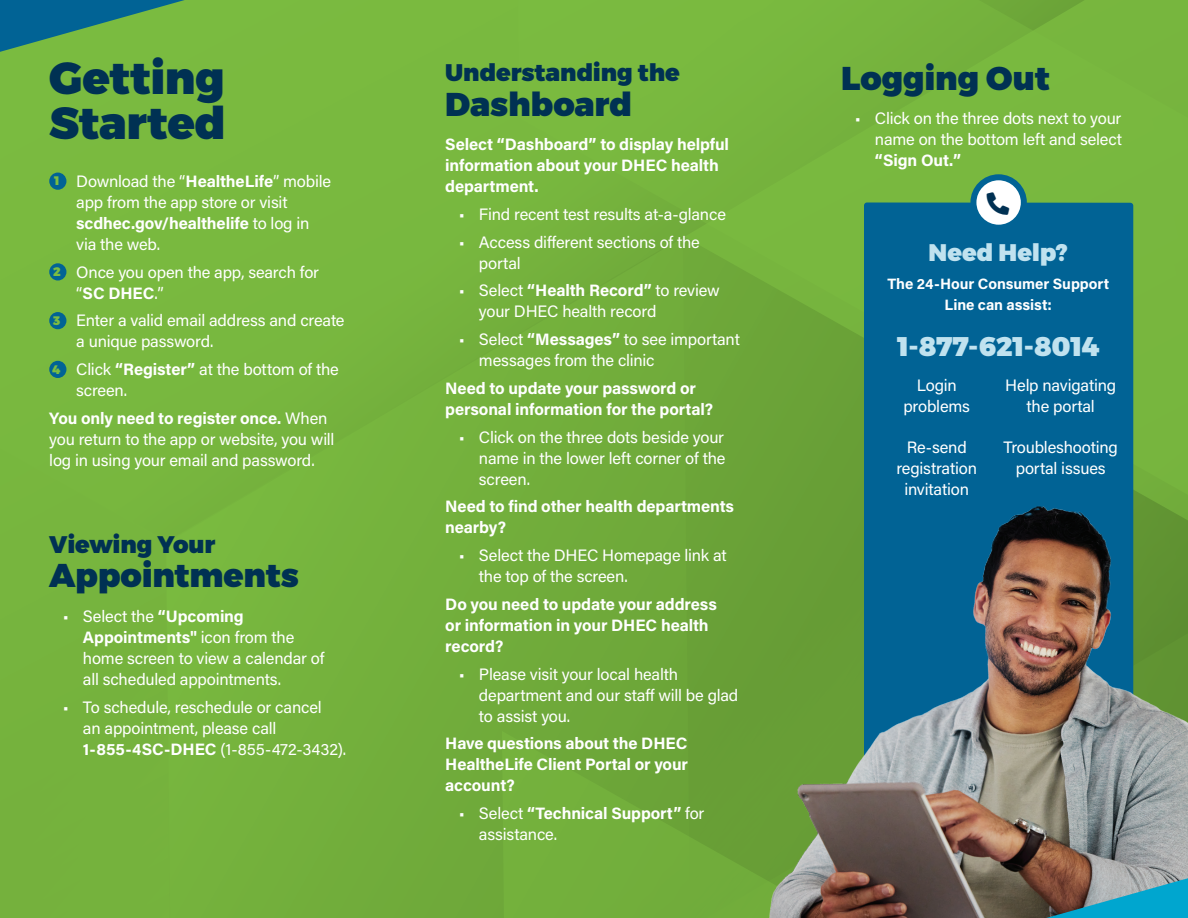
<style>
.page{position:relative;width:1188px;height:918px;background:#fff}
.page>*{position:absolute;margin:0;border:0;box-sizing:border-box;transform-origin:0 0}
.t1{font:900 45px/45px "Montserrat";letter-spacing:-.005em;color:#003153}
.t2{font:900 33px "Montserrat";letter-spacing:-.005em;color:#003153}
.t3{font:900 27px "Montserrat";letter-spacing:-.01em;color:#c0e2ef}
.t4{font:900 24px "Montserrat";letter-spacing:-.005em;color:#003153}
.t5{font:900 24px "Montserrat";color:#c0e2ef}
.t6{font:16.5px/21px "Acumin Pro";letter-spacing:-.01em;color:#fff}
.t7{font:700 16.5px/21px "Acumin Pro";letter-spacing:-.01em;color:#fff}
.t8{font:700 15px/21px "Acumin Pro";letter-spacing:-.005em;color:#fff;text-align:center}
.s1{font-weight:700}
.s2{font-family:"Montserrat";font-weight:900;font-size:12.3px;color:#7cbd41}
</style>
<div class="page">
<div style="left:171px;top:542px;width:170px;height:376px;background:#76b43d"></div>
<div style="left:0;top:0;width:515px;height:542px;background:#79b93f"></div>
<div style="left:515px;top:0;width:673px;height:43px;background:#78b73e"></div>
<div style="left:341px;top:43px;width:847px;height:875px;background:#75b23d"></div>
<svg style="left:683px;top:236px;width:181px;height:255px;background:#6da739"></svg>
<div style="left:0;top:395px;width:171px;height:523px;background:#76b33d"></div>
<div style="left:49px;top:173px;width:17px;height:17px;background:#016395;border-radius:50%"></div>
<div style="left:49px;top:263px;width:17px;height:18px;background:#016395;border-radius:50%"></div>
<div style="left:49px;top:312px;width:17px;height:17px;background:#016395;border-radius:50%"></div>
<div style="left:49px;top:361px;width:17px;height:17px;background:#016395;border-radius:50%"></div>
<div style="left:864px;top:203px;width:269px;height:564px;background:#016395;border-radius:3px"></div>
<img style="left:631px;top:491px;width:557px;height:427px">
<svg style="left:1046px;top:878px;width:142px;height:40px;background:#478e9f"></svg>
<svg style="left:973px;top:177px;width:51px;height:51px"></svg>
<div style="left:970px;top:174px;width:57px;height:57px;border:6px solid #016395;border-radius:50%"></div>
<svg style="left:0;top:0;width:185px;height:52px;background:#3d8f6a"></svg>
<svg style="left:987px;top:193px;width:23px;height:22px"></svg>
<h1 class="t1" style="left:49px;top:57px;width:178px">Getting<br>Started</h1>
<h3 class="t4" style="left:445px;top:57px;width:236px">Understanding the</h3>
<h2 class="t2" style="left:445px;top:83px;width:189px">Dashboard</h2>
<p class="t7" style="left:445px;top:133px;width:285px">Select “Dashboard” to display helpful information about your DHEC health department.</p>
<p class="t6" style="left:459px;top:203px;width:269px">• Find recent test results at-a-glance</p>
<p class="t6" style="left:479px;top:231px;width:222px;text-indent:-20px">• Access different sections of the portal</p>
<p class="t6" style="left:479px;top:279px;width:242px;text-indent:-20px">• Select <span class="s1">“Health Record”</span> to review your DHEC health record</p>
<p class="t6" style="left:479px;top:328px;width:262px;text-indent:-20px">• Select <span class="s1">“Messages”</span> to see important messages from the clinic</p>
<p class="t7" style="left:445px;top:377px;width:269px">Need to update your password or personal information for the portal?</p>
<p class="t6" style="left:479px;top:426px;width:248px;text-align:justify;text-indent:-20px">• Click on the three dots beside your name in the lower left corner of the screen.</p>
<p class="t7" style="left:445px;top:495px;width:290px">Need to find other health departments nearby?</p>
<p class="t6" style="left:479px;top:544px;width:249px;text-indent:-20px">• Select the DHEC Homepage link at the top of the screen.</p>
<p class="t7" style="left:445px;top:593px;width:273px">Do you need to update your address or information in your DHEC health record?</p>
<p class="t6" style="left:479px;top:663px;width:261px;text-indent:-20px">• Please visit your local health department and our staff will be glad to assist you.</p>
<p class="t7" style="left:445px;top:732px;width:244px;text-align:justify">Have questions about the DHEC HealtheLife Client Portal or your account?</p>
<p class="t6" style="left:479px;top:802px;width:227px;text-indent:-20px">• Select <span class="s1">“Technical Support”</span> for assistance.</p>
<p class="t6" style="left:76px;top:170px;width:256px;text-indent:-22px"><span class="s2">1</span> Download the “<span class="s1">HealtheLife</span>” mobile app from the app store or visit <span class="s1">scdhec.gov/healthelife</span> to log in via the web.</p>
<p class="t6" style="left:76px;top:261px;width:244px;text-indent:-23px"><span class="s2">2</span> Once you open the app, search for “<span class="s1">SC DHEC</span>.”</p>
<p class="t6" style="left:76px;top:309px;width:270px;text-indent:-23px"><span class="s2">3</span> Enter a valid email address and create a unique password.</p>
<p class="t6" style="left:76px;top:358px;width:264px;text-indent:-24px"><span class="s2">4</span> Click <span class="s1">“Register”</span> at the bottom of the screen.</p>
<p class="t6" style="left:49px;top:407px;width:287px"><span class="s1">You only need to register once.</span> When you return to the app or website, you will log in using your email and password.</p>
<h3 class="t4" style="left:49px;top:529px;width:168px">Viewing Your</h3>
<h2 class="t2" style="left:49px;top:555px;width:251px">Appointments</h2>
<p class="t6" style="left:83px;top:605px;width:243px;text-indent:-20px">• Select the <span class="s1">“Upcoming<br>Appointments"</span> icon from the home screen to view a calendar of all scheduled appointments.</p>
<p class="t6" style="left:83px;top:696px;width:265px;text-indent:-20px">• To schedule, reschedule or cancel<br>an appointment, please call<br><span class="s1">1-855-4SC-DHEC</span> (1-855-472-3432).</p>
<h2 class="t2" style="left:841px;top:57px;width:210px">Logging Out</h2>
<p class="t6" style="left:855px;top:107px;width:269px;text-align:right">• Click on the three dots next to your name on the bottom left and select</p>
<p class="t7" style="left:875px;top:149px;width:88px">“Sign Out.”</p>
<h3 class="t5" style="left:929px;top:238px;width:141px">Need Help?</h3>
<p class="t8" style="left:887px;top:273px;width:223px">The 24-Hour Consumer Support<br>Line can assist:</p>
<h3 class="t3" style="left:897px;top:330px;width:204px">1-877-621-8014</h3>
<p class="t6" style="left:903px;top:374px;width:68px;text-align:center">Login problems</p>
<p class="t6" style="left:896px;top:436px;width:82px;text-align:center">Re-send registration invitation</p>
<p class="t6" style="left:1005px;top:374px;width:112px;text-align:center">Help navigating the portal</p>
<p class="t6" style="left:1004px;top:436px;width:116px;text-align:center">Troubleshooting portal issues</p>
</div>
